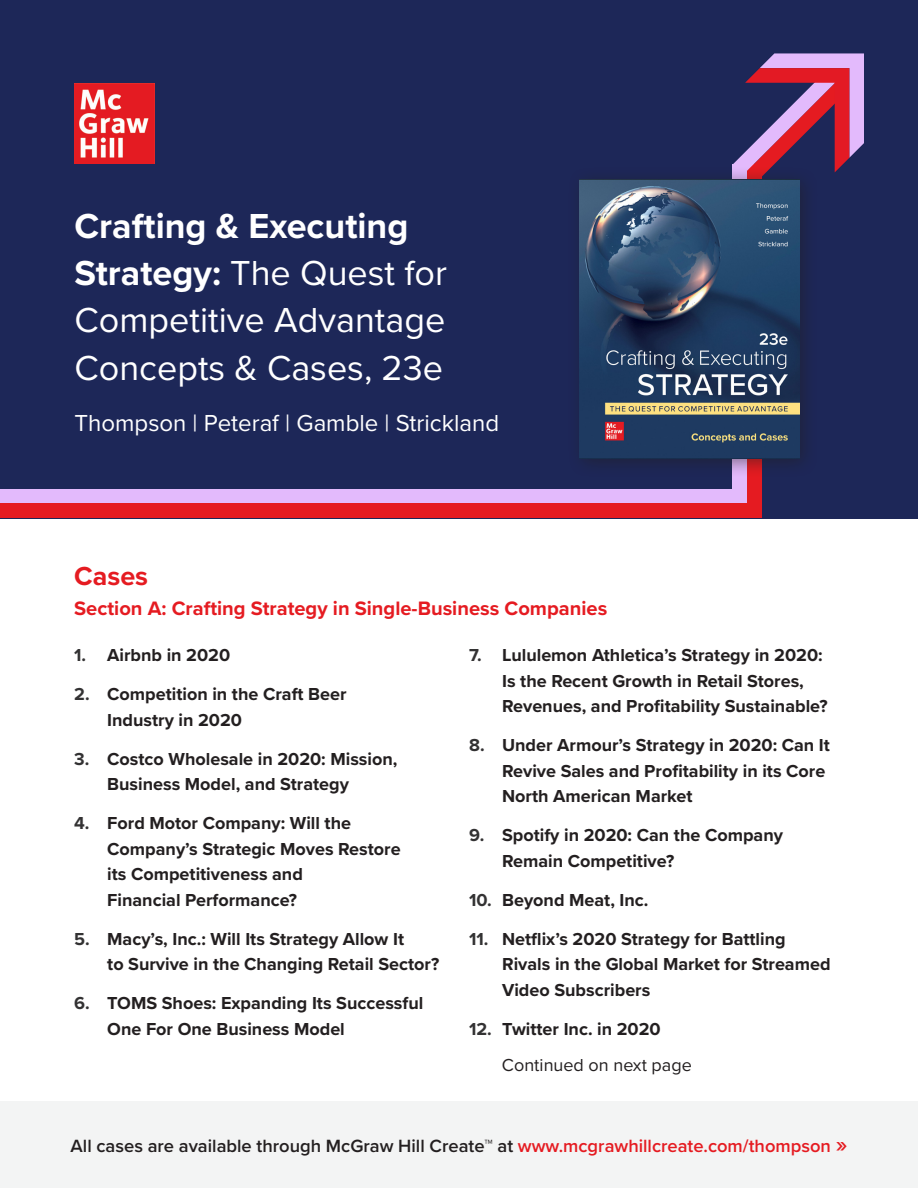
<style>
.page{position:relative;width:918px;height:1188px;background:#fff}
.page>*{position:absolute;margin:0;border:0;box-sizing:border-box;transform-origin:0 0}
.Paragraph_Style_1{font:36px/47.2px "Proxima Nova";color:#fff}
.Paragraph_Style_3{font:700 27px "Proxima Nova";color:#e51b21}
.Paragraph_Style_1-2{font:24px "Proxima Nova";color:#fff}
.Paragraph_Style_6{font:700 20.1px "Proxima Nova";color:#e51b21}
.P5_Call_to_Action_Bl{font:600 18.3px "Proxima Nova";color:#231f20}
.t1{font:700 18px/25.5px "Proxima Nova";color:#231f20}
.t2{font:18px "Proxima Nova";color:#231f20}
.s1{font-weight:700}
.s2{color:#333233}
.s3{color:#e51b21}
.s4{font-size:23.7px;color:#e51b21}
</style>
<div class="page">
<div style="left:0;top:0;width:918px;height:518px;background:#1d2758"></div>
<img style="left:74px;top:83px;width:81px;height:81px">
<div style="left:0;top:1101px;width:918px;height:87px;background:#f3f4f4"></div>
<div style="left:0;top:489px;width:741px;height:15px;background:#e3bafc"></div>
<div style="left:733px;top:165px;width:14px;height:347px;background:#e3bafc"></div>
<div style="left:0;top:504px;width:762px;height:14px;background:#e51b21"></div>
<div style="left:747px;top:165px;width:15px;height:353px;background:#e51b21"></div>
<svg style="left:733px;top:53px;width:131px;height:120px"></svg>
<div style="left:567px;top:167px;width:252px;height:311px;background:#231f20;opacity:.5"></div>
<img style="left:579px;top:179px;width:221px;height:280px">
<p class="Paragraph_Style_1" style="left:75px;top:201px;width:374px"><span class="s1">Crafting &amp; Executing<br>Strategy:</span> The Quest for<br>Competitive Advantage<br>Concepts &amp; Cases, 23e</p>
<p class="Paragraph_Style_1-2" style="left:75px;top:406px;width:426px">Thompson | Peteraf | Gamble | Strickland</p>
<p class="Paragraph_Style_3" style="left:74px;top:555px;width:75px">Cases</p>
<p class="Paragraph_Style_6" style="left:74px;top:593px;width:535px">Section A: Crafting Strategy in Single-Business Companies</p>
<p class="t1" style="left:74px;top:642px;width:157px"><span class="s2">1.</span> Airbnb in 2020</p>
<p class="t1" style="left:107px;top:681px;width:241px;text-indent:-33px"><span class="s2">2.</span> Competition in the Craft Beer<br>Industry in 2020</p>
<p class="t1" style="left:107px;top:745px;width:292px;text-indent:-33px"><span class="s2">3.</span> Costco Wholesale in 2020: Mission,<br>Business Model, and Strategy</p>
<p class="t1" style="left:107px;top:810px;width:295px;text-indent:-33px"><span class="s2">4.</span> Ford Motor Company: Will the<br>Company’s Strategic Moves Restore its Competitiveness and<br>Financial Performance?</p>
<p class="t1" style="left:107px;top:925px;width:334px;text-indent:-33px"><span class="s2">5.</span> Macy’s, Inc.: Will Its Strategy Allow It<br>to Survive in the Changing Retail Sector?</p>
<p class="t1" style="left:107px;top:990px;width:318px;text-indent:-33px"><span class="s2">6.</span> TOMS Shoes: Expanding Its Successful<br>One For One Business Model</p>
<p class="t1" style="left:502px;top:642px;width:327px;text-indent:-33px"><span class="s2">7.</span> Lululemon Athletica’s Strategy in 2020:<br>Is the Recent Growth in Retail Stores,<br>Revenues, and Profitability Sustainable?</p>
<p class="t1" style="left:502px;top:732px;width:329px;text-indent:-33px"><span class="s2">8.</span> Under Armour’s Strategy in 2020: Can It<br>Revive Sales and Profitability in its Core<br>North American Market</p>
<p class="t1" style="left:502px;top:822px;width:282px;text-indent:-33px"><span class="s2">9.</span> Spotify in 2020: Can the Company<br>Remain Competitive?</p>
<p class="t1" style="left:469px;top:886px;width:181px"><span class="s2">10.</span> Beyond Meat, Inc.</p>
<p class="t1" style="left:502px;top:925px;width:330px;text-indent:-33px"><span class="s2">11.</span> Netflix’s 2020 Strategy for Battling<br>Rivals in the Global Market for Streamed<br>Video Subscribers</p>
<p class="t1" style="left:469px;top:1015px;width:193px"><span class="s2">12.</span> Twitter Inc. in 2020</p>
<p class="t2" style="left:502px;top:1052px;width:191px">Continued on next page</p>
<p class="P5_Call_to_Action_Bl" style="left:71px;top:1133px;width:778px">All cases are available through McGraw Hill Create™ at <span class="s3">www.mcgrawhillcreate.com/thompson</span> <span class="s4">»</span></p>
</div>
